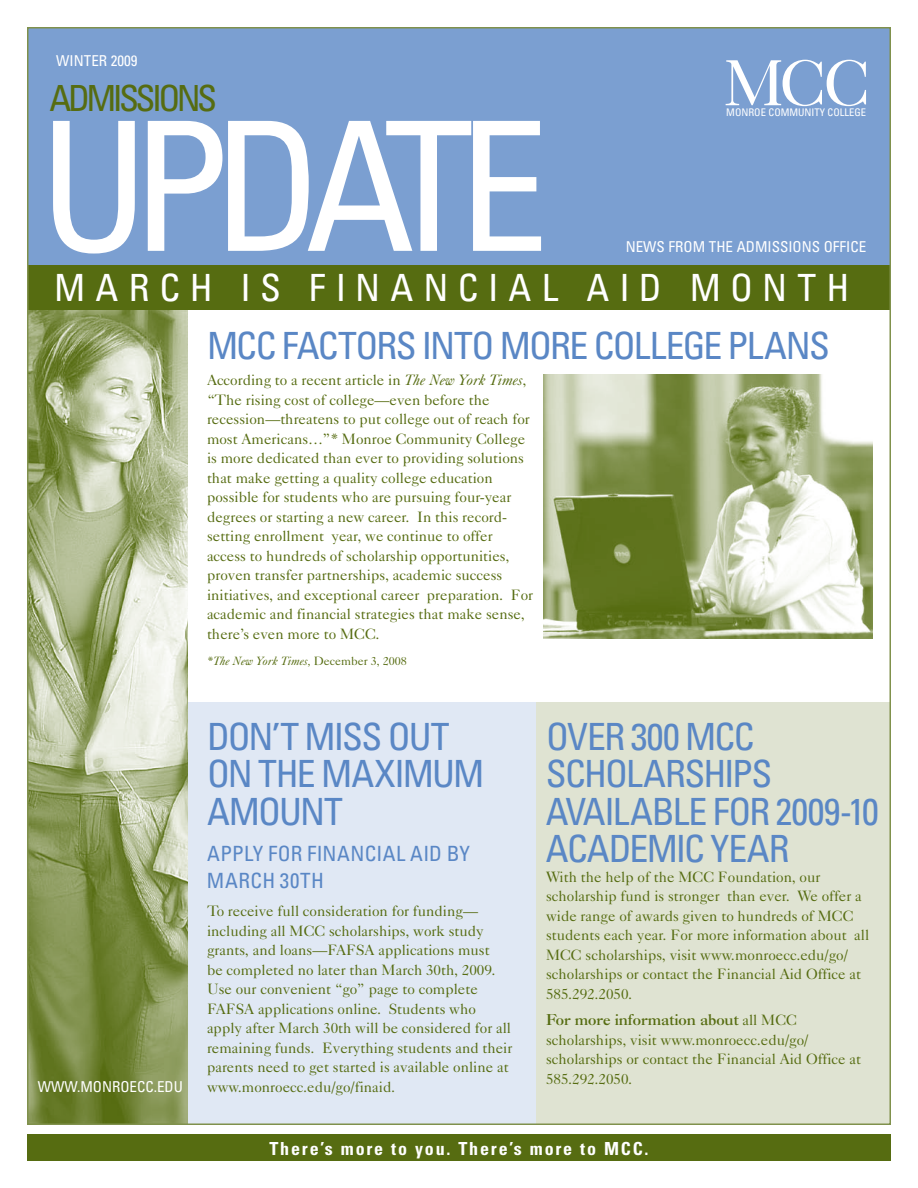
<style>
.page{position:relative;width:918px;height:1188px;background:#fff}
.page>*{position:absolute;margin:0;border:0;box-sizing:border-box;transform-origin:0 0}
.t1{font:condensed 180px "Univers";letter-spacing:-.1em;color:#fff}
.t2{font:65.1px "Caslon Five Forty";color:#fff}
.t3{font:condensed 37.5px/37.5px "Univers";letter-spacing:-.04em;color:#5a87c5}
.t4{font:condensed 37.5px "Univers";letter-spacing:.27em;color:#fff}
.t5{font:condensed 36px "Univers";letter-spacing:-.1em;color:#566c11}
.t6{font:condensed 21px/27px "Univers";letter-spacing:.025em;color:#5a87c5}
.t7{font:700 condensed 18px "Univers";letter-spacing:.1em;color:#fff}
.t8{font:15px/19.5px "Caslon Five Forty";color:#566c11}
.t9{font:condensed 15px "Univers";color:#fff}
.t10{font:700 15px "Caslon BT";color:#566c11}
.t11{font:italic 12px "Caslon Five Forty";color:#566c11}
.t12{font:condensed 10.5px "Univers";color:#fff}
.s1{font-style:italic}
.s2{font-style:normal}
.s3{font-family:"Caslon Five Forty";font-weight:400}
</style>
<div class="page">
<div style="left:528px;top:702px;width:362px;height:422px;background:#dfe3d2"></div>
<div style="left:179px;top:702px;width:357px;height:422px;background:#e0e8f4"></div>
<img style="left:30px;top:310px;width:158px;height:812px">
<div style="left:27px;top:27px;width:864px;height:243px;background:#7b9fd1"></div>
<div style="left:27px;top:1134px;width:864px;height:27px;background:#566c11"></div>
<div style="left:27px;top:265px;width:864px;height:45px;background:#566c11"></div>
<img style="left:544px;top:375px;width:329px;height:263px">
<p class="t9" style="left:56px;top:51px;width:83px">WINTER 2009</p>
<h3 class="t5" style="left:50px;top:76px;width:169px">ADMISSIONS</h3>
<h1 class="t1" style="left:39px;top:73px;width:511px">UPDATE</h1>
<h2 class="t2" style="left:724px;top:43px;width:148px">M C C</h2>
<p class="t12" style="left:726px;top:106px;width:141px">MONROE COMMUNITY COLLEGE</p>
<p class="t9" style="left:626px;top:237px;width:121px">NEWS FROM THE ADMISSIONS</p>
<p class="t9" style="left:824px;top:237px;width:42px">OFFI CE</p>
<h3 class="t4" style="left:54px;top:264px;width:102px">MARCH</h3>
<h3 class="t4" style="left:241px;top:264px;width:604px">IS F INANCIAL AID MONTH</h3>
<h3 class="t3" style="left:207px;top:327px;width:624px">MCC FACTORS INTO MORE COLLEGE PLANS</h3>
<p class="t8" style="left:207px;top:370px;width:328px">According to a recent article in <span class="s1">The New York Times</span>, “The rising cost of college—even before the recession—threatens to put college out of reach for most Americans…”* Monroe Community College is more dedicated than ever to providing solutions that make getting a quality college education possible for students who are pursuing four-year degrees or starting a new career. In this record&shy;setting enrollment year, we continue to offer access to hundreds of scholarship opportunities, proven transfer partnerships, academic success initiatives, and exceptional career preparation. For academic and financial strategies that make sense, there’s even more to MCC.</p>
<p class="t11" style="left:207px;top:654px;width:201px">*The New York Times, <span class="s2">December 3, 2008</span></p>
<p class="t9" style="left:38px;top:1077px;width:147px">WWW.MONROECC.EDU</p>
<h3 class="t3" style="left:207px;top:717px;width:279px">DON’T MISS OUT<br>ON THE MAXIMUM<br>AMOUNT</h3>
<h3 class="t6" style="left:207px;top:840px;width:265px">APPLY FOR FINANCIAL AID BY<br>MARCH</h3>
<h3 class="t6" style="left:280px;top:867px;width:42px">30TH</h3>
<p class="t8" style="left:207px;top:901px;width:307px">To receive full consideration for funding— including all MCC scholarships, work study grants, and loans—FAFSA applications must<br>be completed no later than March 30th, 2009.<br>Use our convenient “go” page to complete FAFSA applications online. Students who apply after March 30th will be considered for all remaining funds. Everything students and their parents need to get started is available online at www.monroecc.edu/go/finaid.</p>
<h3 class="t3" style="left:546px;top:717px;width:334px">OVER 300 MCC<br>SCHOLARSHIPS<br>AVAILABLE FOR 2009-10<br>ACADEMIC YEAR</h3>
<p class="t8" style="left:546px;top:867px;width:325px">With the help of the MCC Foundation, our scholarship fund is stronger than ever. We offer a wide range of awards given to hundreds of MCC students each year. For more information about all MCC scholarships, visit www.monroecc.edu/go/ scholarships or contact the Financial Aid Office at 585.292.2050.</p>
<p class="t10" style="left:546px;top:1011px;width:253px">For more information about <span class="s3">all MCC</span></p>
<p class="t8" style="left:546px;top:1029px;width:317px">scholarships, visit www.monroecc.edu/go/ scholarships or contact the Financial Aid Office at<br>585.292.2050.</p>
<p class="t7" style="left:269px;top:1138px;width:381px">There’s more to you. There’s more to MCC.</p>
</div>
